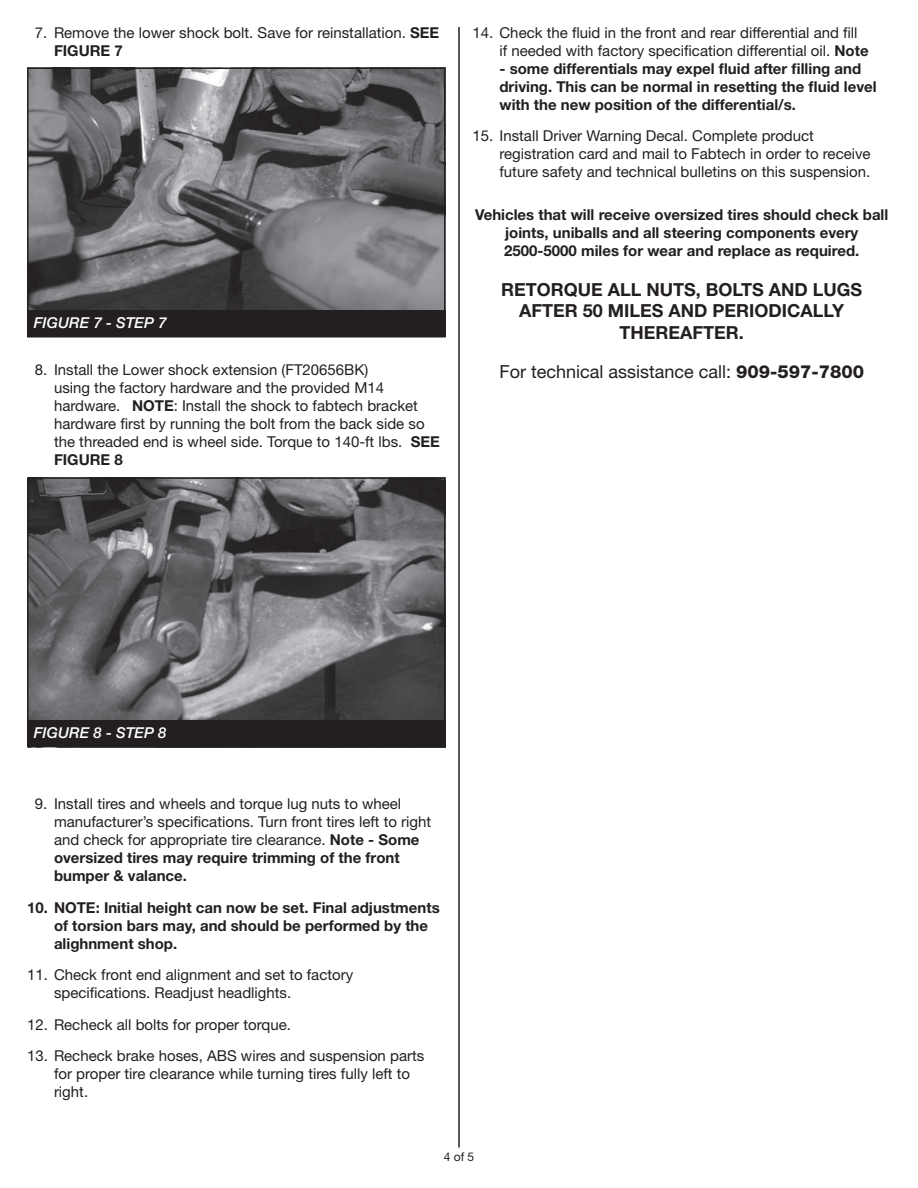
<style>
.page{position:relative;width:918px;height:1188px;background:#fff}
.page>*{position:absolute;margin:0;border:0;box-sizing:border-box;transform-origin:0 0}
.t1{font:700 18px/21.6px "Helvetica Neue LT Std";color:#231f20;text-align:center}
.t2{font:18px "Helvetica Neue LT Std";color:#231f20}
.t3{font:15px/18px "Helvetica Neue LT Std";color:#231f20}
.t4{font:700 15px/18px "Helvetica Neue LT Std";color:#231f20}
.t5{font:italic 500 15px "Helvetica Neue LT Std";color:#fff}
.t6{font:12px "Helvetica Neue LT Std";color:#231f20}
.s1{font-weight:700}
.s2{font-weight:800}
</style>
<div class="page">
<hr style="left:458px;top:27px;width:2px;height:1121px;background:#231f20">
<img style="left:30px;top:71px;width:413px;height:239px">
<div style="left:27px;top:68px;width:419px;height:270px;border:2px solid #231f20"></div>
<div style="left:27px;top:310px;width:419px;height:28px;background:#231f20"></div>
<img style="left:30px;top:480px;width:413px;height:240px">
<div style="left:27px;top:477px;width:419px;height:270px;border:2px solid #231f20"></div>
<div style="left:27px;top:720px;width:419px;height:27px;background:#231f20"></div>
<p class="t3" style="left:54px;top:23px;width:387px;text-indent:-19px">7. Remove the lower shock bolt. Save for reinstallation. <span class="s1">SEE<br>FIGURE 7</span></p>
<p class="t5" style="left:34px;top:314px;width:134px">FIGURE 7 - STEP 7</p>
<p class="t3" style="left:54px;top:361px;width:387px;text-indent:-19px">8. Install the Lower shock extension (FT20656BK)<br>using the factory hardware and the provided M14 hardware. <span class="s1">NOTE</span>: Install the shock to fabtech bracket hardware first by running the bolt from the back side so the threaded end is wheel side. Torque to 140-ft lbs. <span class="s1">SEE FIGURE 8</span></p>
<p class="t3" style="left:500px;top:23px;width:371px;text-indent:-27px">14. Check the fluid in the front and rear differential and fill if needed with factory specification differential oil. <span class="s1">Note</span></p>
<p class="t4" style="left:500px;top:59px;width:379px">- some differentials may expel fluid after filling and driving. This can be normal in resetting the fluid level with the new position of the differential/s.</p>
<p class="t3" style="left:500px;top:127px;width:373px;text-indent:-27px">15. Install Driver Warning Decal. Complete product registration card and mail to Fabtech in order to receive future safety and technical bulletins on this suspension.</p>
<p class="t4" style="left:475px;top:205px;width:415px;text-align:center">Vehicles that will receive oversized tires should check ball joints, uniballs and all steering components every<br>2500-5000 miles for wear and replace as required.</p>
<p class="t1" style="left:501px;top:278px;width:363px">RETORQUE ALL NUTS, BOLTS AND LUGS<br>AFTER 50 MILES AND PERIODICALLY<br>THEREAFTER.</p>
<p class="t2" style="left:499px;top:361px;width:366px">For technical assistance call: <span class="s2">909-597-7800</span></p>
<p class="t5" style="left:34px;top:724px;width:134px">FIGURE 8 - STEP 8</p>
<p class="t3" style="left:54px;top:795px;width:379px;text-indent:-19px">9. Install tires and wheels and torque lug nuts to wheel manufacturer’s specifications. Turn front tires left to right and check for appropriate tire clearance. <span class="s1">Note - Some oversized tires may require trimming of the front bumper &amp; valance.</span></p>
<p class="t4" style="left:54px;top:898px;width:387px;text-indent:-27px">10. NOTE: Initial height can now be set. Final adjustments of torsion bars may, and should be performed by the alighnment shop.</p>
<p class="t3" style="left:54px;top:966px;width:301px;text-indent:-27px">11. Check front end alignment and set to factory specifications. Readjust headlights.</p>
<p class="t3" style="left:27px;top:1015px;width:265px">12. Recheck all bolts for proper torque.</p>
<p class="t3" style="left:54px;top:1047px;width:372px;text-indent:-27px">13. Recheck brake hoses, ABS wires and suspension parts for proper tire clearance while turning tires fully left to right.</p>
<p class="t6" style="left:444px;top:1150px;width:32px">4 of 5</p>
</div>
